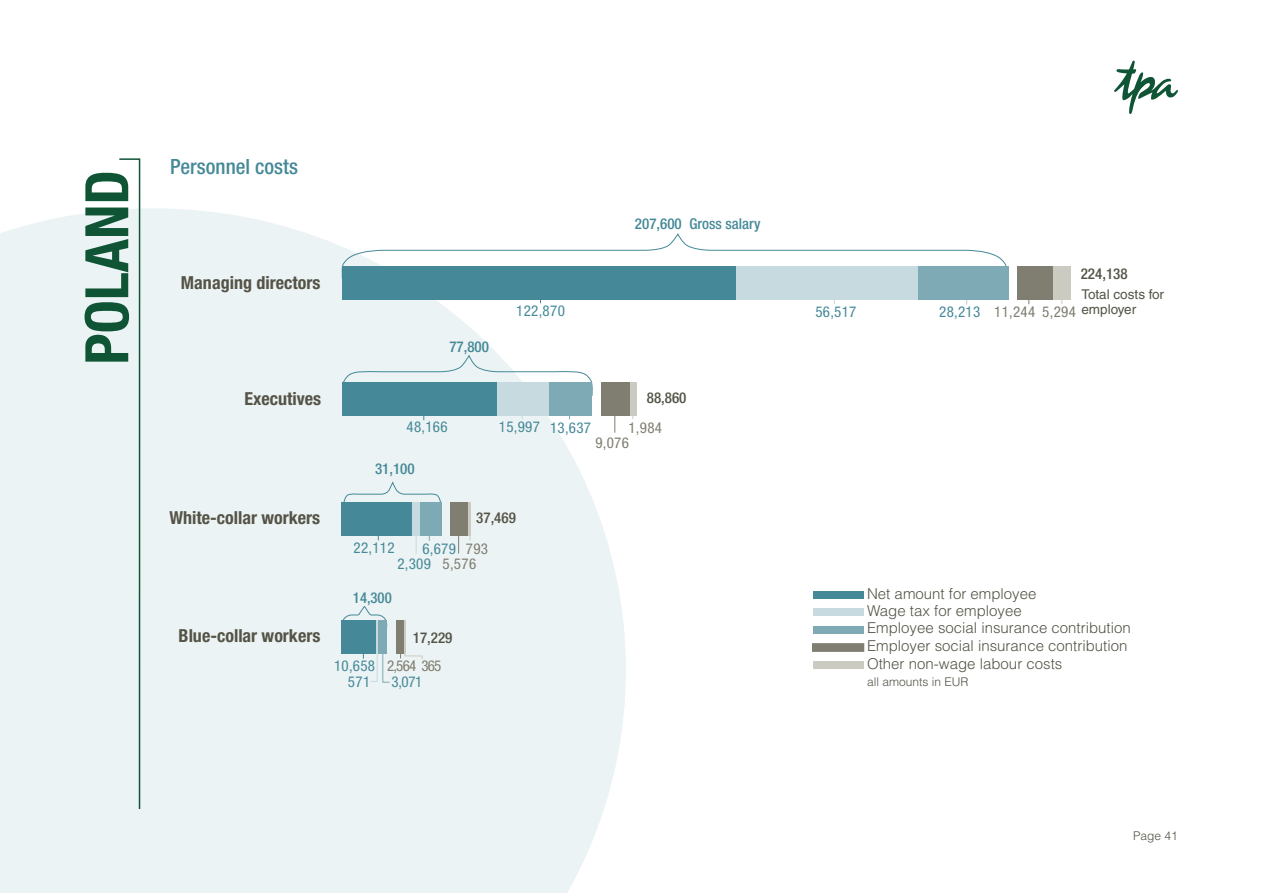
<style>
.page{position:relative;width:1263px;height:893px;background:#fff}
.page>*{position:absolute;margin:0;border:0;box-sizing:border-box;transform-origin:0 0}
.t1{font:700 condensed 60px "Helvetica Neue LT Pro";color:#0e5435}
.t2{font:500 condensed 21px "Helvetica Neue LT Pro";color:#458998}
.t3{font:700 condensed 18px "Helvetica Neue LT Pro";color:#545346}
.t4{font:300 15px/17.5px "Helvetica LT Std";color:#545346}
.t5{font:condensed 15px/15.5px "Helvetica Neue LT Pro";letter-spacing:.02em;color:#458998;text-align:center}
.t6{font:500 condensed 15px "Helvetica Neue LT Pro";color:#458998}
.t7{font:condensed 15px "Helvetica Neue LT Pro";letter-spacing:.02em;color:#807e71}
.t8{font:500 condensed 15px "Helvetica Neue LT Pro";color:#545346}
.t9{font:13.5px/15px "Helvetica LT Std";color:#545346}
.t10{font:300 12px "Helvetica LT Std";color:#545346}
.s1{color:#807e71}
</style>
<div class="page">
<svg style="left:1114px;top:61px;width:64px;height:53px"></svg>
<svg style="left:0;top:208px;width:626px;height:685px;background:#edf3f4"></svg>
<svg style="left:118px;top:158px;width:23px;height:652px;background:#dee9e7"></svg>
<div style="left:1018px;top:266px;width:36px;height:34px;background:#807e71"></div>
<div style="left:601px;top:382px;width:29px;height:34px;background:#807e71"></div>
<div style="left:450px;top:502px;width:18px;height:34px;background:#807e71"></div>
<div style="left:396px;top:620px;width:8px;height:34px;background:#807e71"></div>
<svg style="left:342px;top:605px;width:48px;height:78px;background:#aac9cf"></svg>
<hr style="left:416px;top:519px;width:1px;height:35px;background:#c7dadf">
<svg style="left:343px;top:482px;width:99px;height:59px;background:#95bbc3"></svg>
<svg style="left:458px;top:536px;width:1px;height:18px"></svg>
<svg style="left:342px;top:355px;width:252px;height:65px;background:#a7c7ce"></svg>
<hr style="left:614px;top:396px;width:1px;height:37px;background:#807e71">
<svg style="left:341px;top:233px;width:666px;height:71px"></svg>
<hr style="left:966px;top:267px;width:1px;height:37px;background:#b5ced6">
<div style="left:737px;top:266px;width:181px;height:34px;background:#c7dadf"></div>
<div style="left:918px;top:266px;width:91px;height:34px;background:#7eaab5"></div>
<div style="left:1054px;top:266px;width:17px;height:34px;background:#cccbc2"></div>
<div style="left:630px;top:382px;width:6px;height:34px;background:#cccbc2"></div>
<hr style="left:468px;top:502px;width:3px;height:34px;background:#cccbc2">
<hr style="left:404px;top:620px;width:2px;height:34px;background:#cccbc2">
<svg style="left:400px;top:630px;width:23px;height:30px"></svg>
<div style="left:813px;top:592px;width:50px;height:7px;background:#458998"></div>
<div style="left:813px;top:626px;width:50px;height:7px;background:#7eaab5"></div>
<div style="left:813px;top:608px;width:50px;height:7px;background:#c7dadf"></div>
<div style="left:812px;top:643px;width:52px;height:9px;background:#807e71;border:1px solid #807e71"></div>
<div style="left:813px;top:661px;width:50px;height:8px;background:#cccbc2"></div>
<h1 class="t1" style="left:71px;top:365px;width:196px;rotate:-90deg">POLAND</h1>
<h2 class="t2" style="left:170px;top:154px;width:129px">Personnel costs</h2>
<p class="t3" style="left:181px;top:272px;width:141px">Managing directors</p>
<p class="t6" style="left:449px;top:338px;width:41px">77,800</p>
<p class="t6" style="left:635px;top:215px;width:127px">207,600 Gross salary</p>
<p class="t8" style="left:1081px;top:265px;width:48px">224,138</p>
<p class="t9" style="left:1081px;top:287px;width:84px">Total costs for employer</p>
<p class="t5" style="left:516px;top:303px;width:50px">122,870</p>
<p class="t5" style="left:815px;top:303px;width:43px">56,517</p>
<p class="t5" style="left:939px;top:304px;width:98px">28,213 <span class="s1">11,244</span></p>
<p class="t7" style="left:1042px;top:303px;width:35px">5,294</p>
<p class="t3" style="left:244px;top:388px;width:78px">Executives</p>
<p class="t8" style="left:647px;top:389px;width:41px">88,860</p>
<p class="t5" style="left:406px;top:419px;width:43px">48,166</p>
<p class="t5" style="left:499px;top:420px;width:94px">15,997 13,637</p>
<p class="t7" style="left:628px;top:419px;width:35px">1,984</p>
<p class="t7" style="left:595px;top:434px;width:35px">9,076</p>
<p class="t6" style="left:375px;top:460px;width:41px">31,100</p>
<p class="t3" style="left:170px;top:506px;width:152px">White-collar workers</p>
<p class="t8" style="left:476px;top:509px;width:41px">37,469</p>
<p class="t3" style="left:179px;top:625px;width:143px">Blue-collar workers</p>
<p class="t5" style="left:353px;top:540px;width:43px">22,112</p>
<p class="t5" style="left:397px;top:540px;width:80px">6,679<br>2,309 <span class="s1">5,576</span></p>
<p class="t6" style="left:353px;top:589px;width:40px">14,300</p>
<p class="t7" style="left:466px;top:540px;width:24px">793</p>
<p class="t5" style="left:334px;top:658px;width:43px">10,658<br>571</p>
<p class="t8" style="left:413px;top:629px;width:41px">17,229</p>
<p class="t7" style="left:387px;top:657px;width:56px">2,564 365</p>
<p class="t5" style="left:392px;top:674px;width:32px">3,071</p>
<p class="t4" style="left:867px;top:585px;width:171px">Net amount for employee</p>
<p class="t4" style="left:867px;top:619px;width:265px">Employee social insurance contribution</p>
<p class="t4" style="left:867px;top:601px;width:156px">Wage tax for employee</p>
<p class="t4" style="left:867px;top:637px;width:262px">Employer social insurance contribution<br>Other non-wage labour costs</p>
<p class="t10" style="left:867px;top:674px;width:103px">all amounts in EUR</p>
<p class="t10" style="left:1133px;top:828px;width:46px">Page 41</p>
</div>
